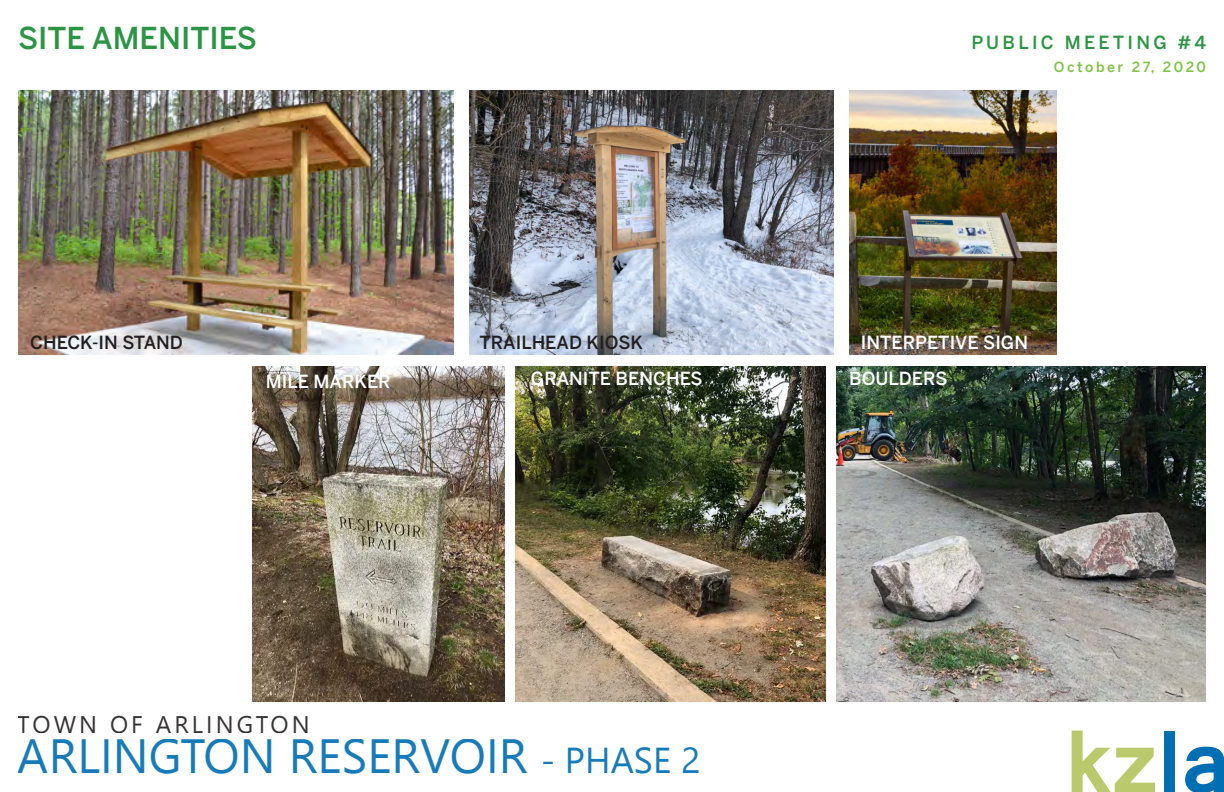
<style>
.page{position:relative;width:1224px;height:792px;background:#fff}
.page>*{position:absolute;margin:0;border:0;box-sizing:border-box;transform-origin:0 0}
.t1{font:700 96px "Vrinda";color:#b9c96c}
.resume_midlevel_titl{font:500 30px "Benton Sans";color:#2b9543}
.toc_big_chapbold36{font:500 18px "Benton Sans";color:#fff}
.toc_big_chapbold36-2{font:500 18px "Benton Sans";color:#231f20}
.resume_midlevel_titl-2{font:500 18px "Benton Sans";letter-spacing:.18em;color:#2b9543}
.resume_midlevel_titl-3{font:500 14px "Benton Sans";letter-spacing:.175em;color:#7ec243}
.s1{color:#006eb3}
</style>
<div class="page">
<img style="left:18px;top:90px;width:436px;height:264px">
<img style="left:849px;top:90px;width:208px;height:264px">
<img style="left:252px;top:366px;width:252px;height:336px">
<img style="left:515px;top:366px;width:310px;height:336px">
<img style="left:836px;top:366px;width:370px;height:336px">
<img style="left:469px;top:90px;width:365px;height:264px">
<p class="resume_midlevel_titl" style="left:18px;top:20px;width:241px">SITE AMENITIES</p>
<p class="resume_midlevel_titl-2" style="left:971px;top:32px;width:236px">PUBLIC MEETING #4</p>
<p class="resume_midlevel_titl-3" style="left:1054px;top:59px;width:154px">October 27, 2020</p>
<p class="toc_big_chapbold36-2" style="left:30px;top:332px;width:154px">CHECK-IN STAND</p>
<p class="toc_big_chapbold36-2" style="left:480px;top:332px;width:165px">TRAILHEAD KIOSK</p>
<p class="toc_big_chapbold36" style="left:861px;top:332px;width:169px">INTERPETIVE SIGN</p>
<p class="toc_big_chapbold36" style="left:266px;top:370px;width:126px">MILE MARKER</p>
<p class="toc_big_chapbold36" style="left:531px;top:368px;width:173px">GRANITE BENCHES</p>
<p class="toc_big_chapbold36" style="left:849px;top:367px;width:100px">BOULDERS</p>
<h1 class="t1" style="left:1065px;top:698px;width:167px">kz<span class="s1">la</span></h1>
</div>
